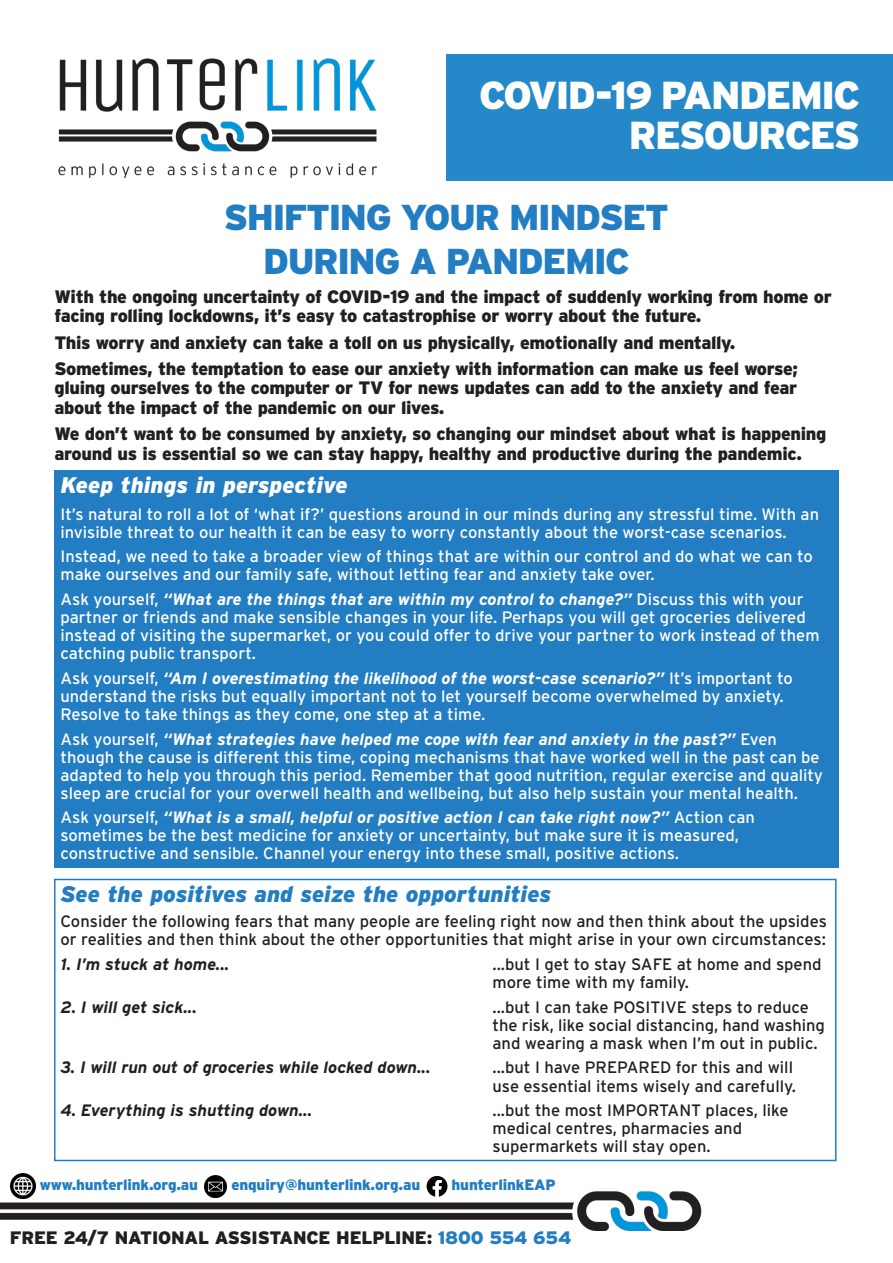
<style>
.page{position:relative;width:893px;height:1263px;background:#fff}
.page>*{position:absolute;margin:0;border:0;box-sizing:border-box;transform-origin:0 0}
.t1{font:900 39px "Interstate";letter-spacing:-.04em;color:#fff}
.t2{font:900 36px/43.2px "Interstate";letter-spacing:-.04em;color:#227dc2;text-align:center}
.t3{font:italic 900 22.5px "Interstate";color:#227dc2}
.t4{font:italic 900 22.5px "Interstate";color:#fff}
.t5{font:900 18px/19.5px "Interstate";letter-spacing:-.02em;color:#231f20}
.t6{font:16.5px/18px "Interstate";color:#fff}
.t7{font:16.5px/18px "Interstate";color:#231f20}
.t8{font:italic 700 16.5px "Interstate";color:#231f20}
.t9{font:900 15px "Interstate";letter-spacing:-.01em;color:#227dc2}
.s1{font-weight:700;font-style:italic}
.s2{color:#227dc2}
</style>
<div class="page">
<img style="left:58px;top:58px;width:319px;height:121px">
<div style="left:446px;top:54px;width:447px;height:127px;background:#2589c9"></div>
<div style="left:54px;top:470px;width:785px;height:398px;background:#227dc2"></div>
<img style="left:0;top:1190px;width:701px;height:41px">
<svg style="left:427px;top:1176px;width:20px;height:21px"></svg>
<img style="left:204px;top:1175px;width:23px;height:23px">
<img style="left:11px;top:1174px;width:24px;height:25px">
<div style="left:54px;top:879px;width:783px;height:282px;background:#fff;border:2px solid #227dc2"></div>
<p class="t1" style="left:479px;top:73px;width:383px">COVID-19 PANDEMIC</p>
<p class="t1" style="left:629px;top:113px;width:233px">RESOURCES</p>
<p class="t2" style="left:224px;top:196px;width:447px">SHIFTING YOUR MINDSET<br>DURING A PANDEMIC</p>
<p class="t5" style="left:54px;top:287px;width:779px">With the ongoing uncertainty of COVID-19 and the impact of suddenly working from home or facing rolling lockdowns, it’s easy to catastrophise or worry about the future.</p>
<p class="t5" style="left:54px;top:332px;width:682px">This worry and anxiety can take a toll on us physically, emotionally and mentally.</p>
<p class="t5" style="left:54px;top:359px;width:745px;text-align:justify">Sometimes, the temptation to ease our anxiety with information can make us feel worse; gluing ourselves to the computer or TV for news updates can add to the anxiety and fear about the impact of the pandemic on our lives.</p>
<p class="t5" style="left:54px;top:424px;width:773px">We don’t want to be consumed by anxiety, so changing our mindset about what is happening around us is essential so we can stay happy, healthy and productive during the pandemic.</p>
<p class="t4" style="left:60px;top:472px;width:289px">Keep things in perspective</p>
<p class="t6" style="left:60px;top:505px;width:760px">It’s natural to roll a lot of ‘what if?’ questions around in our minds during any stressful time. With an invisible threat to our health it can be easy to worry constantly about the worst-case scenarios.</p>
<p class="t6" style="left:60px;top:547px;width:754px">Instead, we need to take a broader view of things that are within our control and do what we can to make ourselves and our family safe, without letting fear and anxiety take over.</p>
<p class="t6" style="left:60px;top:590px;width:761px">Ask yourself, <span class="s1">“What are the things that are within my control to change?”</span> Discuss this with your partner or friends and make sensible changes in your life. Perhaps you will get groceries delivered instead of visiting the supermarket, or you could offer to drive your partner to work instead of them catching public transport.</p>
<p class="t6" style="left:60px;top:669px;width:734px">Ask yourself, <span class="s1">“Am I overestimating the likelihood of the worst-case scenario?”</span> It’s important to understand the risks but equally important not to let yourself become overwhelmed by anxiety.<br>Resolve to take things as they come, one step at a time.</p>
<p class="t6" style="left:60px;top:730px;width:764px">Ask yourself, <span class="s1">“What strategies have helped me cope with fear and anxiety in the past?”</span> Even though the cause is different this time, coping mechanisms that have worked well in the past can be adapted to help you through this period. Remember that good nutrition, regular exercise and quality sleep are crucial for your overwell health and wellbeing, but also help sustain your mental health.</p>
<p class="t6" style="left:60px;top:808px;width:696px">Ask yourself, <span class="s1">“What is a small, helpful or positive action I can take right now?”</span> Action can sometimes be the best medicine for anxiety or uncertainty, but make sure it is measured, constructive and sensible. Channel your energy into these small, positive actions.</p>
<p class="t3" style="left:60px;top:882px;width:492px">See the positives and seize the opportunities</p>
<p class="t7" style="left:60px;top:912px;width:768px">Consider the following fears that many people are feeling right now and then think about the upsides or realities and then think about the other opportunities that might arise in your own circumstances:</p>
<p class="t8" style="left:60px;top:955px;width:170px">1. I’m stuck at home...</p>
<p class="t7" style="left:492px;top:955px;width:331px">...but I get to stay SAFE at home and spend more time with my family.</p>
<p class="t8" style="left:60px;top:998px;width:138px">2. I will get sick...</p>
<p class="t7" style="left:492px;top:998px;width:334px">...but I can take POSITIVE steps to reduce the risk, like social distancing, hand washing and wearing a mask when I’m out in public.</p>
<p class="t8" style="left:60px;top:1058px;width:372px">3. I will run out of groceries while locked down...</p>
<p class="t7" style="left:492px;top:1058px;width:305px">...but I have PREPARED for this and will use essential items wisely and carefully.</p>
<p class="t8" style="left:60px;top:1101px;width:253px">4. Everything is shutting down...</p>
<p class="t7" style="left:492px;top:1101px;width:298px">...but the most IMPORTANT places, like medical centres, pharmacies and supermarkets will stay open.</p>
<p class="t9" style="left:40px;top:1176px;width:160px">www.hunterlink.org.au</p>
<p class="t9" style="left:231px;top:1176px;width:190px">enquiry@hunterlink.org.au</p>
<p class="t9" style="left:452px;top:1176px;width:106px">hunterlinkEAP</p>
<p class="t5" style="left:10px;top:1228px;width:563px">FREE 24/7 NATIONAL ASSISTANCE HELPLINE: <span class="s2">1800 554 654</span></p>
</div>
